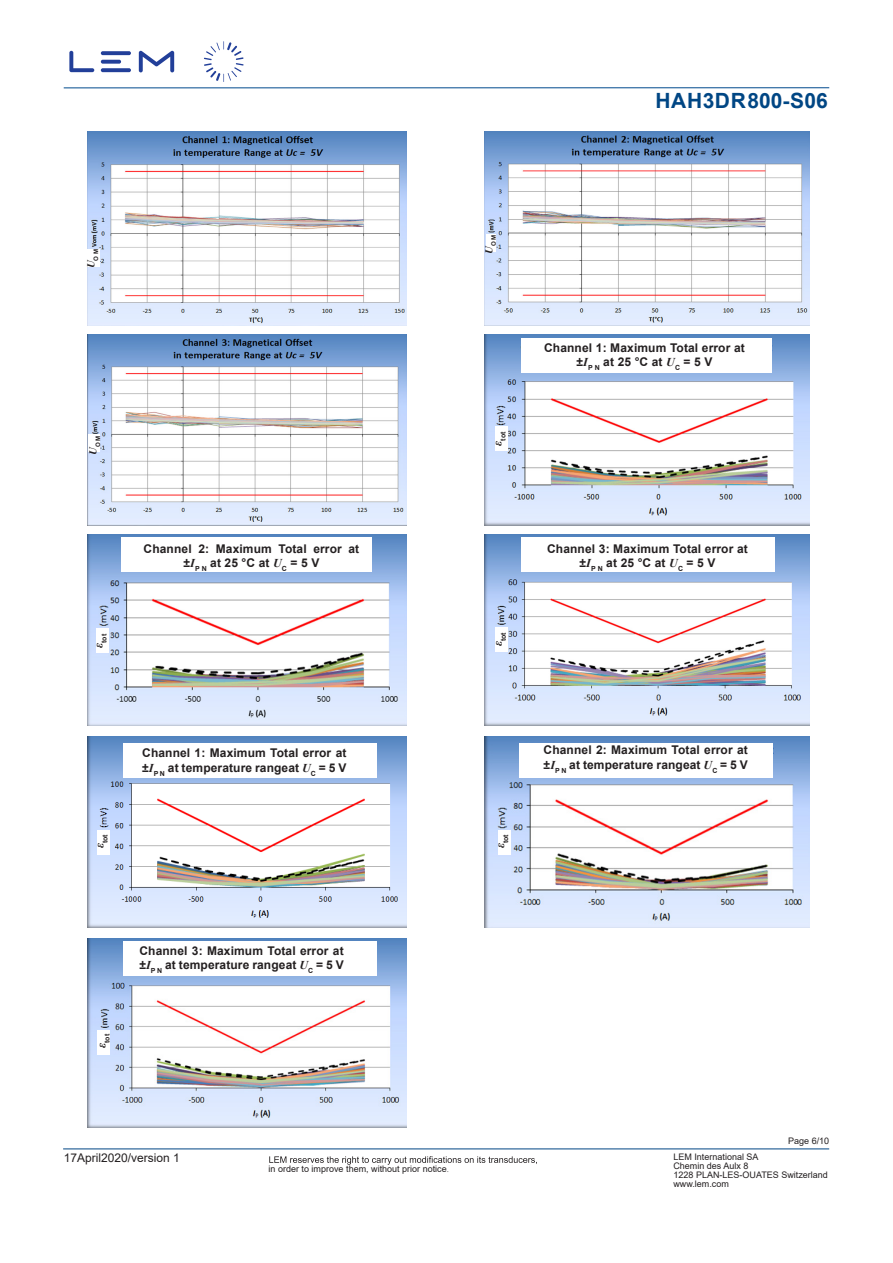
<style>
.page{position:relative;width:893px;height:1263px;background:#fff}
.page>*{position:absolute;margin:0;border:0;box-sizing:border-box;transform-origin:0 0}
.t1{font:700 21px "Arial";letter-spacing:.02em;color:#004684}
.Header_table{font:700 12px/14.4px "Arial";letter-spacing:.01em;color:#231f20;text-align:center}
.t2{font:12px "Arial";color:#231f20}
.t3{font:9px/9px "Arial";color:#231f20}
.Header_table-2{font:700 7.05px "Arial";letter-spacing:.01em;color:#231f20}
.Header_table-3{font:700 6.15px "Arial";color:#231f20}
.s1{font-family:"Times New Roman";font-style:italic}
.s2{font-family:"Adobe Song Std";font-weight:300}
</style>
<div class="page">
<hr style="left:63px;top:1148px;width:766px;height:1px;background:#004685">
<hr style="left:64px;top:87px;width:765px;height:1px;background:#004a8d">
<svg style="left:69px;top:51px;width:105px;height:21px"></svg>
<svg style="left:204px;top:41px;width:40px;height:41px"></svg>
<svg style="left:269px;top:1156px;width:268px;height:9px"></svg>
<img style="left:87px;top:132px;width:320px;height:193px">
<img style="left:485px;top:132px;width:324px;height:193px">
<img style="left:87px;top:334px;width:320px;height:191px">
<img style="left:485px;top:334px;width:324px;height:191px">
<img style="left:87px;top:535px;width:320px;height:191px">
<img style="left:485px;top:535px;width:324px;height:191px">
<img style="left:87px;top:736px;width:320px;height:192px">
<img style="left:485px;top:736px;width:324px;height:192px">
<img style="left:87px;top:938px;width:320px;height:189px">
<div style="left:495px;top:426px;width:13px;height:25px;background:#fff"></div>
<div style="left:495px;top:627px;width:13px;height:24px;background:#fff"></div>
<div style="left:96px;top:628px;width:13px;height:25px;background:#fff"></div>
<div style="left:88px;top:435px;width:12px;height:17px;background:#fff"></div>
<div style="left:87px;top:249px;width:12px;height:17px;background:#fff"></div>
<div style="left:498px;top:830px;width:13px;height:25px;background:#fff"></div>
<div style="left:486px;top:234px;width:10px;height:17px;background:#fff"></div>
<div style="left:97px;top:831px;width:13px;height:24px;background:#fff"></div>
<div style="left:522px;top:338px;width:250px;height:34px;background:#fff"></div>
<div style="left:97px;top:1030px;width:13px;height:24px;background:#fff"></div>
<div style="left:122px;top:538px;width:250px;height:34px;background:#fff"></div>
<div style="left:522px;top:537px;width:253px;height:34px;background:#fff"></div>
<div style="left:519px;top:743px;width:253px;height:34px;background:#fff"></div>
<div style="left:123px;top:743px;width:253px;height:34px;background:#fff"></div>
<div style="left:123px;top:941px;width:253px;height:34px;background:#fff"></div>
<h1 class="t1" style="left:655px;top:86px;width:174px">HAH3DR 800-S06</h1>
<p class="Header_table-3" style="left:92px;top:268px;width:21px;rotate:-90deg"><sup>U</sup>O M</p>
<p class="Header_table-3" style="left:94px;top:455px;width:21px;rotate:-90deg"><sup>U</sup>O M</p>
<p class="Header_table-3" style="left:489px;top:254px;width:21px;rotate:-90deg"><sup>U</sup>O M</p>
<p class="Header_table-2" style="left:498px;top:446px;width:15px;rotate:-90deg"><sup>ε</sup>tot</p>
<p class="Header_table" style="left:544px;top:340px;width:202px">Channel 1: Maximum Total error at ±<span class="s1">I</span><sub>P</sub> <sub>N</sub> at 25 °C at <span class="s1">U</span><sub>C</sub> = 5 V</p>
<p class="Header_table" style="left:144px;top:541px;width:217px">Channel 2: Maximum Total error at ±<span class="s1">I</span><sub>P</sub> <sub>N</sub> at 25 °C at <span class="s1">U</span><sub>C</sub> = 5 V</p>
<p class="Header_table" style="left:547px;top:541px;width:202px">Channel 3: Maximum Total error at ±<span class="s1">I</span><sub>P</sub> <sub>N</sub> at 25 °C at <span class="s1">U</span><sub>C</sub> = 5 V</p>
<p class="Header_table-2" style="left:99px;top:648px;width:15px;rotate:-90deg"><sup>ε</sup>tot</p>
<p class="Header_table-2" style="left:498px;top:646px;width:15px;rotate:-90deg"><sup>ε</sup>tot</p>
<p class="Header_table" style="left:142px;top:746px;width:206px;text-align:left">Channel 1: Maximum Total error at ±<span class="s1">I</span><sub>P</sub> <sub>N</sub> at temperature rangeat <span class="s1">U</span><sub>C</sub> = 5 V</p>
<p class="Header_table" style="left:544px;top:743px;width:206px;text-align:left">Channel 2: Maximum Total error at ±<span class="s1">I</span><sub>P</sub> <sub>N</sub> at temperature rangeat <span class="s1">U</span><sub>C</sub> = 5 V</p>
<p class="Header_table-2" style="left:100px;top:848px;width:15px;rotate:-90deg"><sup>ε</sup>tot</p>
<p class="Header_table-2" style="left:501px;top:848px;width:15px;rotate:-90deg"><sup>ε</sup>tot</p>
<p class="Header_table-2" style="left:102px;top:1048px;width:15px;rotate:-90deg"><sup>ε</sup>tot</p>
<p class="Header_table" style="left:139px;top:944px;width:206px;text-align:left">Channel 3: Maximum Total error at ±<span class="s1">I</span><sub>P</sub> <sub>N</sub> at temperature rangeat <span class="s1">U</span><sub>C</sub> = 5 V</p>
<p class="t3" style="left:788px;top:1136px;width:43px">Page 6/10</p>
<p class="t2" style="left:64px;top:1149px;width:118px">17April2020/version 1</p>
<p class="t3" style="left:673px;top:1152px;width:156px">LEM International SA<br>Chemin des Aulx 8<br>1228 PLAN-LES-OUATES Switzerland www.lem.com</p>
<p class="t3" style="left:269px;top:1164px;width:182px">in order to improve them, without prior notice<span class="s2">.</span></p>
</div>
